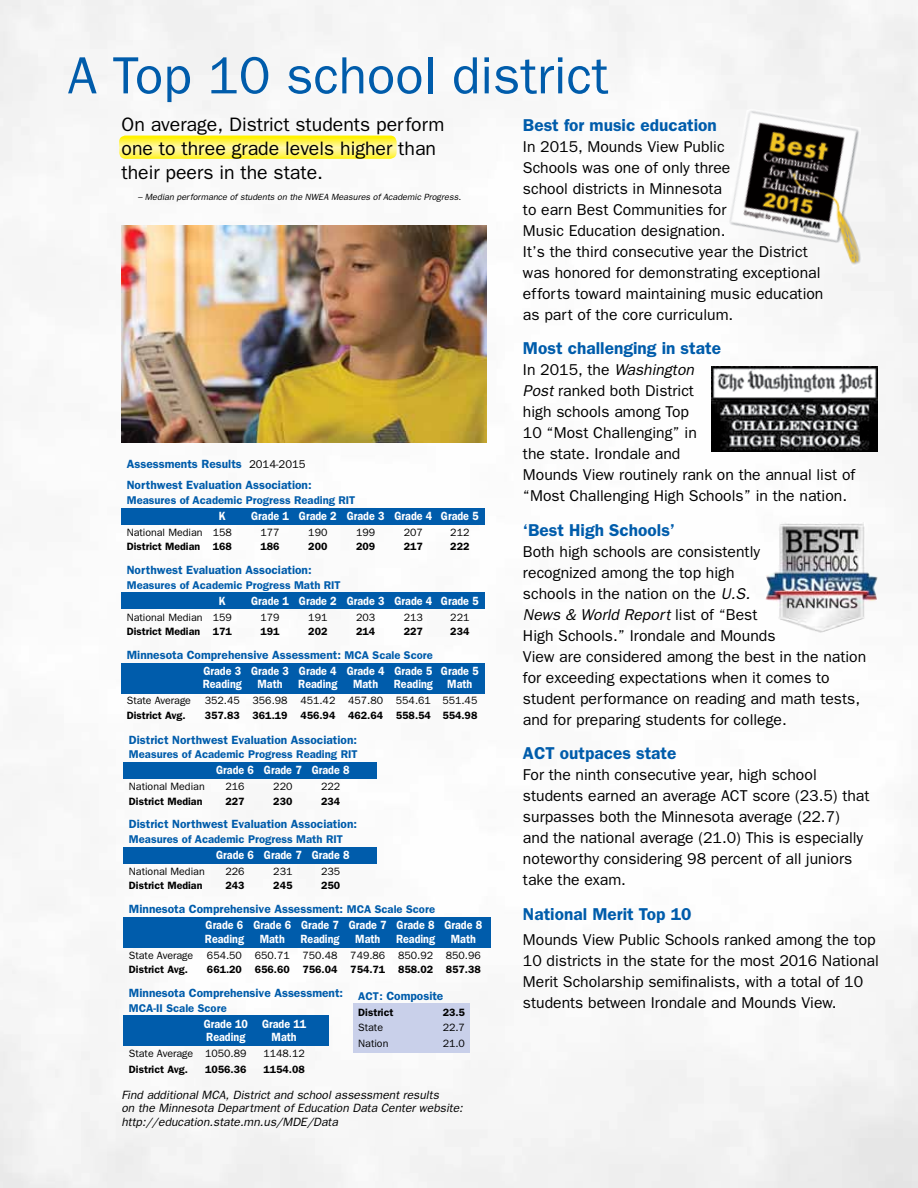
<style>
.page{position:relative;width:918px;height:1188px;background:#fff}
.page>*{position:absolute;margin:0;border:0;box-sizing:border-box;transform-origin:0 0}
.t1{font:52.5px "Franklin Gothic";color:#005cab}
.t2{font:19.5px/24px "Franklin Gothic";color:#000}
.t3{font:600 17.25px "Franklin Gothic";color:#005cab}
.t4{font:15.75px/21px "Franklin Gothic";color:#000}
.t5{font:600 12px/15.9px "Franklin Gothic";color:#fff;scale:.9 1}
.t6{font:600 12px/21.3px "Franklin Gothic";color:#005cab}
.t7{font:italic 12px/13.5px "Franklin Gothic";color:#000}
.t8{font:600 11.25px "Franklin Gothic";color:#005cab}
.t9{font:10.65px "Franklin Gothic";color:#000}
.t10{font:600 10.65px "Franklin Gothic";color:#000}
.t11{font:italic 9px "Franklin Gothic";color:#000}
.s1{font-style:italic}
.s2{font-weight:400;font-size:11.25px;color:#000}
.s3{color:#005cab}
.s4{font-size:11.25px;color:#005cab}
.s5{font-size:11.25px}
</style>
<div class="page">
<img style="left:0;top:0;width:918px;height:1188px">
<svg style="left:119px;top:136px;width:278px;height:23px;background:#fef45e"></svg>
<img style="left:727px;top:109px;width:136px;height:159px">
<img style="left:711px;top:366px;width:167px;height:85px">
<img style="left:765px;top:522px;width:113px;height:111px">
<div style="left:353px;top:1004px;width:117px;height:49px;background:#c9d0ea"></div>
<div style="left:123px;top:762px;width:253px;height:17px;background:#005cab"></div>
<div style="left:123px;top:847px;width:253px;height:17px;background:#005cab"></div>
<div style="left:123px;top:917px;width:368px;height:31px;background:#005cab"></div>
<div style="left:123px;top:1015px;width:206px;height:31px;background:#005cab"></div>
<div style="left:122px;top:509px;width:363px;height:16px;background:#005cab"></div>
<div style="left:122px;top:593px;width:363px;height:16px;background:#005cab"></div>
<div style="left:122px;top:663px;width:363px;height:31px;background:#005cab"></div>
<img style="left:122px;top:226px;width:365px;height:216px">
<h1 class="t1" style="left:68px;top:45px;width:543px">A Top 10 school district</h1>
<p class="t2" style="left:122px;top:112px;width:325px">On average, District students perform one to three grade levels higher than their peers in the state.</p>
<p class="t11" style="left:138px;top:191px;width:325px">– Median performance of students on the NWEA Measures of Academic Progress.</p>
<p class="t3" style="left:523px;top:115px;width:195px">Best for music education</p>
<p class="t4" style="left:523px;top:136px;width:302px">In 2015, Mounds View Public<br>Schools was one of only three<br>school districts in Minnesota<br>to earn Best Communities for<br>Music Education designation.<br>It’s the third consecutive year the District was honored for demonstrating exceptional efforts toward maintaining music education as part of the core curriculum.</p>
<p class="t3" style="left:523px;top:338px;width:200px">Most challenging in state</p>
<p class="t4" style="left:523px;top:359px;width:334px">In 2015, the <span class="s1">Washington<br>Post</span> ranked both District<br>high schools among Top<br>10 “Most Challenging” in<br>the state. Irondale and<br>Mounds View routinely rank on the annual list of “Most Challenging High Schools” in the nation.</p>
<p class="t3" style="left:523px;top:520px;width:154px">‘Best High Schools’</p>
<p class="t4" style="left:523px;top:541px;width:345px">Both high schools are consistently<br>recognized among the top high<br>schools in the nation on the <span class="s1">U.S.<br>News &amp; World Report</span> list of “Best<br>High Schools.” Irondale and Mounds<br>View are considered among the best in the nation for exceeding expectations when it comes to student performance on reading and math tests, and for preparing students for college.</p>
<p class="t3" style="left:523px;top:743px;width:155px">ACT outpaces state</p>
<p class="t4" style="left:523px;top:764px;width:348px">For the ninth consecutive year, high school students earned an average ACT score (23.5) that surpasses both the Minnesota average (22.7)<br>and the national average (21.0) This is especially noteworthy considering 98 percent of all juniors take the exam.</p>
<p class="t3" style="left:523px;top:904px;width:170px">National Merit Top 10</p>
<p class="t4" style="left:523px;top:929px;width:357px">Mounds View Public Schools ranked among the top 10 districts in the state for the most 2016 National Merit Scholarship semifinalists, with a total of 10 students between Irondale and Mounds View.</p>
<p class="t6" style="left:127px;top:453px;width:186px">Assessments Results <span class="s2">2014-2015<br></span>Northwest Evaluation Association:</p>
<p class="t8" style="left:127px;top:493px;width:230px">Measures of Academic Progress Reading RIT</p>
<p class="t5" style="left:219px;top:508px;width:9px">K</p>
<p class="t5" style="left:251px;top:508px;width:254px">Grade 1 Grade 2 Grade 3 Grade 4 Grade 5</p>
<p class="t9" style="left:127px;top:526px;width:107px">National Median 158</p>
<p class="t9" style="left:261px;top:526px;width:21px">177</p>
<p class="t9" style="left:308px;top:526px;width:21px">190</p>
<p class="t9" style="left:356px;top:526px;width:21px">199</p>
<p class="t9" style="left:404px;top:526px;width:21px">207</p>
<p class="t9" style="left:450px;top:526px;width:21px">212</p>
<p class="t10" style="left:127px;top:540px;width:107px">District Median 168</p>
<p class="t10" style="left:261px;top:540px;width:21px">186</p>
<p class="t10" style="left:308px;top:540px;width:21px">200</p>
<p class="t10" style="left:356px;top:540px;width:21px">209</p>
<p class="t10" style="left:404px;top:540px;width:21px">217</p>
<p class="t10" style="left:450px;top:540px;width:21px">222</p>
<p class="t6" style="left:127px;top:559px;width:186px">Northwest Evaluation Association:</p>
<p class="t8" style="left:127px;top:578px;width:215px">Measures of Academic Progress Math RIT</p>
<p class="t5" style="left:219px;top:593px;width:9px">K</p>
<p class="t5" style="left:251px;top:593px;width:254px">Grade 1 Grade 2 Grade 3 Grade 4 Grade 5</p>
<p class="t9" style="left:127px;top:611px;width:107px">National Median 159</p>
<p class="t9" style="left:261px;top:611px;width:21px">179</p>
<p class="t9" style="left:308px;top:611px;width:21px">191</p>
<p class="t9" style="left:356px;top:611px;width:21px">203</p>
<p class="t9" style="left:404px;top:611px;width:21px">213</p>
<p class="t9" style="left:450px;top:611px;width:21px">221</p>
<p class="t10" style="left:127px;top:625px;width:107px">District Median 171</p>
<p class="t10" style="left:261px;top:625px;width:21px">191</p>
<p class="t10" style="left:308px;top:625px;width:21px">202</p>
<p class="t10" style="left:356px;top:625px;width:21px">214</p>
<p class="t10" style="left:404px;top:625px;width:21px">227</p>
<p class="t10" style="left:450px;top:625px;width:21px">234</p>
<p class="t5" style="left:203px;top:647px;width:307px;text-indent:-77px"><span class="s3">Minnesota Comprehensive Assessment:</span> <span class="s4">MCA Scale Score<br></span>Grade 3 Grade 3 Grade 4 Grade 4 Grade 5 Grade 5</p>
<p class="t5" style="left:203px;top:676px;width:45px">Reading</p>
<p class="t5" style="left:257px;top:676px;width:29px">Math</p>
<p class="t5" style="left:298px;top:676px;width:45px">Reading</p>
<p class="t5" style="left:353px;top:676px;width:29px">Math</p>
<p class="t5" style="left:394px;top:676px;width:89px">Reading Math</p>
<p class="t9" style="left:127px;top:694px;width:66px">State Average</p>
<p class="t9" style="left:205px;top:694px;width:274px">352.45 356.98 451.42 457.80 554.61 551.45</p>
<p class="t10" style="left:127px;top:709px;width:60px">District Avg.</p>
<p class="t10" style="left:205px;top:709px;width:274px">357.83 361.19 456.94 462.64 558.54 554.98</p>
<p class="t6" style="left:129px;top:729px;width:230px">District Northwest Evaluation Association:</p>
<p class="t8" style="left:129px;top:748px;width:230px">Measures of Academic Progress Reading RIT</p>
<p class="t5" style="left:216px;top:762px;width:150px">Grade 6 Grade 7 Grade 8</p>
<p class="t9" style="left:129px;top:780px;width:77px">National Median</p>
<p class="t9" style="left:226px;top:780px;width:21px">216</p>
<p class="t9" style="left:273px;top:780px;width:21px">220</p>
<p class="t9" style="left:321px;top:780px;width:21px">222</p>
<p class="t10" style="left:129px;top:795px;width:75px">District Median</p>
<p class="t10" style="left:226px;top:795px;width:21px">227</p>
<p class="t10" style="left:273px;top:795px;width:21px">230</p>
<p class="t10" style="left:321px;top:795px;width:21px">234</p>
<p class="t6" style="left:129px;top:814px;width:230px">District Northwest Evaluation Association:</p>
<p class="t8" style="left:129px;top:833px;width:215px">Measures of Academic Progress Math RIT</p>
<p class="t5" style="left:216px;top:847px;width:150px">Grade 6 Grade 7 Grade 8</p>
<p class="t9" style="left:129px;top:865px;width:77px">National Median</p>
<p class="t9" style="left:226px;top:865px;width:21px">226</p>
<p class="t9" style="left:273px;top:865px;width:21px">231</p>
<p class="t9" style="left:321px;top:865px;width:21px">235</p>
<p class="t10" style="left:129px;top:880px;width:75px">District Median</p>
<p class="t10" style="left:226px;top:880px;width:21px">243</p>
<p class="t10" style="left:273px;top:880px;width:21px">245</p>
<p class="t10" style="left:321px;top:880px;width:21px">250</p>
<p class="t5" style="left:206px;top:901px;width:309px;text-indent:-77px"><span class="s3">Minnesota Comprehensive Assessment:</span> <span class="s4">MCA Scale Score<br></span>Grade 6 Grade 6 Grade 7 Grade 7 Grade 8 Grade 8</p>
<p class="t5" style="left:205px;top:931px;width:45px">Reading</p>
<p class="t5" style="left:260px;top:931px;width:29px">Math</p>
<p class="t5" style="left:300px;top:931px;width:45px">Reading</p>
<p class="t5" style="left:355px;top:931px;width:29px">Math</p>
<p class="t5" style="left:396px;top:931px;width:45px">Reading</p>
<p class="t5" style="left:451px;top:931px;width:29px">Math</p>
<p class="t9" style="left:129px;top:949px;width:66px">State Average</p>
<p class="t9" style="left:207px;top:949px;width:275px">654.50 650.71 750.48 749.86 850.92 850.96</p>
<p class="t10" style="left:129px;top:963px;width:60px">District Avg.</p>
<p class="t10" style="left:207px;top:963px;width:275px">661.20 656.60 756.04 754.71 858.02 857.38</p>
<p class="t6" style="left:129px;top:982px;width:216px">Minnesota Comprehensive Assessment:</p>
<p class="t8" style="left:129px;top:1001px;width:99px">MCA-II Scale Score</p>
<p class="t5" style="left:204px;top:1017px;width:116px;line-height:13.2px">Grade 10 Grade 11<br>Reading</p>
<p class="t6" style="left:358px;top:985px;width:87px"><span class="s5">ACT:</span> Composite</p>
<p class="t10" style="left:358px;top:1006px;width:37px">District</p>
<p class="t10" style="left:443px;top:1006px;width:24px">23.5</p>
<p class="t9" style="left:358px;top:1022px;width:26px">State</p>
<p class="t9" style="left:443px;top:1022px;width:24px">22.7</p>
<p class="t9" style="left:358px;top:1038px;width:32px">Nation</p>
<p class="t9" style="left:443px;top:1038px;width:24px">21.0</p>
<p class="t5" style="left:272px;top:1029px;width:29px">Math</p>
<p class="t9" style="left:129px;top:1047px;width:119px">State Average 1050.89</p>
<p class="t9" style="left:264px;top:1047px;width:43px">1148.12</p>
<p class="t10" style="left:129px;top:1063px;width:60px">District Avg.</p>
<p class="t10" style="left:205px;top:1063px;width:43px">1056.36</p>
<p class="t10" style="left:264px;top:1063px;width:43px">1154.08</p>
<p class="t7" style="left:122px;top:1088px;width:343px">Find additional MCA, District and school assessment results<br>on the Minnesota Department of Education Data Center website: http://education.state.mn.us/MDE/Data</p>
</div>
